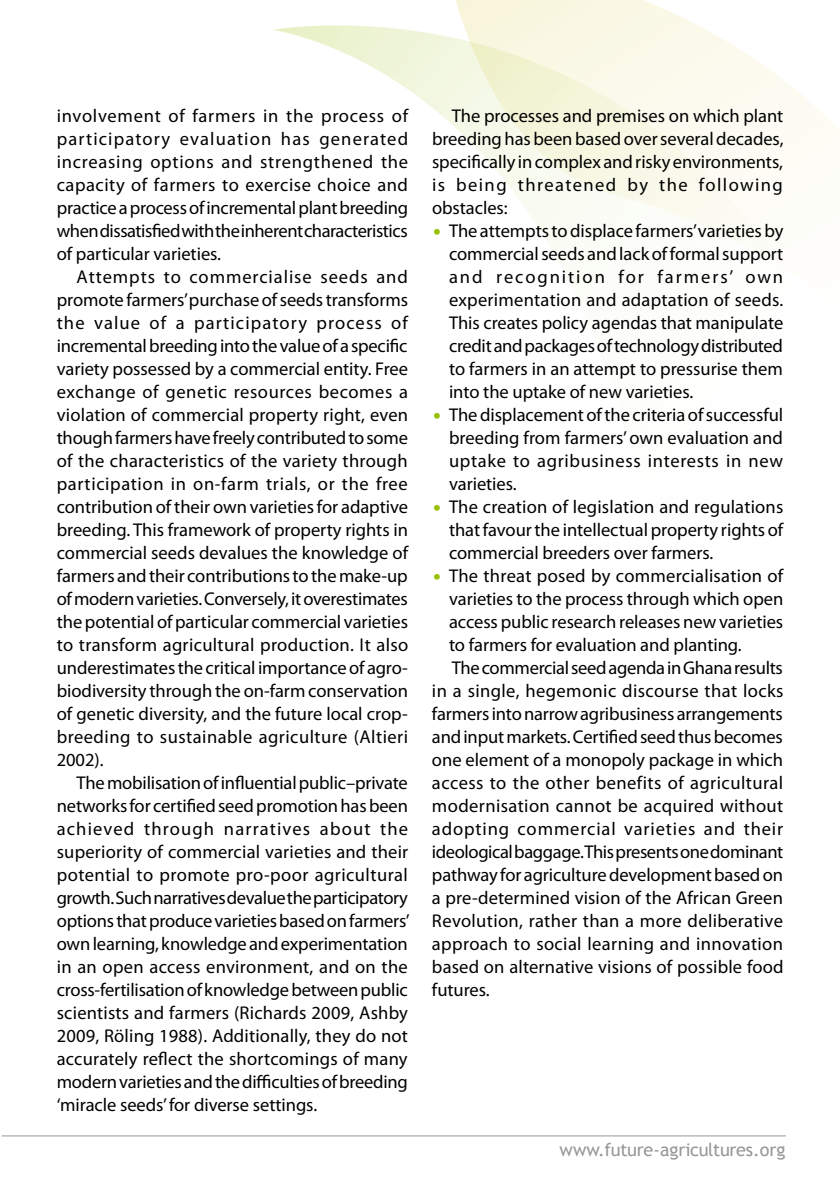
<style>
.page{position:relative;width:840px;height:1191px;background:#fff}
.page>*{position:absolute;margin:0;border:0;box-sizing:border-box;transform-origin:0 0}
.t1{font:18.4px/23px "Myriad Pro";letter-spacing:-.005em;color:#000;text-align:justify}
.t2{font:18.4px "Myriad Pro";letter-spacing:.02em;color:#000}
.t3{font:18.4px "Myriad Pro";letter-spacing:.025em;color:#000}
.t4{font:18.4px "Myriad Pro";letter-spacing:.015em;color:#000}
.t5{font:18.4px "Myriad Pro";letter-spacing:.045em;color:#000}
.t6{font:18px "Trebuchet MS";letter-spacing:-.015em;color:#97979b}
.s1{font-family:"Trebuchet MS";font-weight:700;color:#98c000}
</style>
<div class="page">
<img style="left:273px;top:22px;width:566px;height:382px">
<hr style="left:2px;top:1135px;width:783px;height:1px;background:#97979b">
<p class="t1" style="left:57px;top:104px;width:353px">involvement of farmers in the process of participatory evaluation has generated increasing options and strengthened the capacity of farmers to exercise choice and practice a process of incremental plant breeding when dissatisfied with the inherent characteristics of particular varieties.</p>
<p class="t1" style="left:57px;top:265px;width:353px;text-indent:20px">Attempts to commercialise seeds and promote farmers’purchase of seeds transforms the value of a participatory process of incremental breeding into the value of a specific variety possessed by a commercial entity. Free exchange of genetic resources becomes a violation of commercial property right, even though farmers have freely contributed to some of the characteristics of the variety through participation in on-farm trials, or the free contribution of their own varieties for adaptive breeding. This framework of property rights in commercial seeds devalues the knowledge of farmers and their contributions to the make-up of modern varieties. Conversely, it overestimates the potential of particular commercial varieties to transform agricultural production. It also underestimates the critical importance of agro&shy;biodiversity through the on-farm conservation of genetic diversity, and the future local crop&shy;breeding to sustainable agriculture (Altieri 2002).</p>
<p class="t1" style="left:57px;top:771px;width:354px;text-indent:20px">The mobilisation of influential public–private networks for certified seed promotion has been achieved through narratives about the superiority of commercial varieties and their potential to promote pro-poor agricultural growth. Such narratives devalue the participatory options that produce varieties based on farmers’ own learning, knowledge and experimentation in an open access environment, and on the cross-fertilisation of knowledge between public scientists and farmers (Richards 2009, Ashby 2009, Röling 1988). Additionally, they do not accurately reflect the shortcomings of many modern varieties and the difficulties of breeding ‘miracle seeds’ for diverse settings.</p>
<p class="t1" style="left:432px;top:104px;width:353px;text-indent:20px">The processes and premises on which plant breeding has been based over several decades, specifically in complex and risky environments, is being threatened by the following obstacles:</p>
<p class="t1" style="left:449px;top:219px;width:336px;text-indent:-17px"><span class="s1">•</span> The attempts to displace farmers’varieties by commercial seeds and lack of formal support and recognition for farmers’ own experimentation and adaptation of seeds.<br>This creates policy agendas that manipulate credit and packages of technology distributed to farmers in an attempt to pressurise them into the uptake of new varieties.</p>
<p class="t1" style="left:449px;top:403px;width:335px;text-indent:-17px"><span class="s1">•</span> The displacement of the criteria of successful breeding from farmers’ own evaluation and uptake to agribusiness interests in new varieties.</p>
<p class="t1" style="left:449px;top:495px;width:335px;text-indent:-17px"><span class="s1">•</span> The creation of legislation and regulations that favour the intellectual property rights of commercial breeders over farmers.</p>
<p class="t4" style="left:432px;top:564px;width:352px"><span class="s1">•</span> The threat posed by commercialisation of</p>
<p class="t1" style="left:449px;top:587px;width:335px">varieties to the process through which open</p>
<p class="t1" style="left:449px;top:610px;width:335px">access public research releases new varieties</p>
<p class="t1" style="left:449px;top:633px;width:294px">to farmers for evaluation and planting.</p>
<p class="t1" style="left:451px;top:656px;width:332px">The commercial seed agenda in Ghana results</p>
<p class="t2" style="left:432px;top:679px;width:353px">in a single, hegemonic discourse that locks</p>
<p class="t1" style="left:432px;top:702px;width:352px">farmers into narrow agribusiness arrangements</p>
<p class="t1" style="left:432px;top:725px;width:352px">and input markets. Certified seed thus becomes</p>
<p class="t1" style="left:432px;top:748px;width:352px">one element of a monopoly package in which</p>
<p class="t3" style="left:432px;top:771px;width:352px">access to the other benefits of agricultural</p>
<p class="t2" style="left:432px;top:794px;width:352px">modernisation cannot be acquired without</p>
<p class="t5" style="left:432px;top:817px;width:352px">adopting commercial varieties and their</p>
<p class="t1" style="left:432px;top:840px;width:353px">ideological baggage. This presents one dominant</p>
<p class="t1" style="left:432px;top:863px;width:352px">pathway for agriculture development based on</p>
<p class="t1" style="left:432px;top:886px;width:352px">a pre-determined vision of the African Green</p>
<p class="t2" style="left:432px;top:909px;width:352px">Revolution, rather than a more deliberative</p>
<p class="t2" style="left:432px;top:932px;width:352px">approach to social learning and innovation</p>
<p class="t1" style="left:432px;top:955px;width:353px">based on alternative visions of possible food</p>
<p class="t1" style="left:432px;top:978px;width:59px">futures.</p>
<p class="t6" style="left:559px;top:1139px;width:227px">www.future-agricultures.org</p>
</div>
